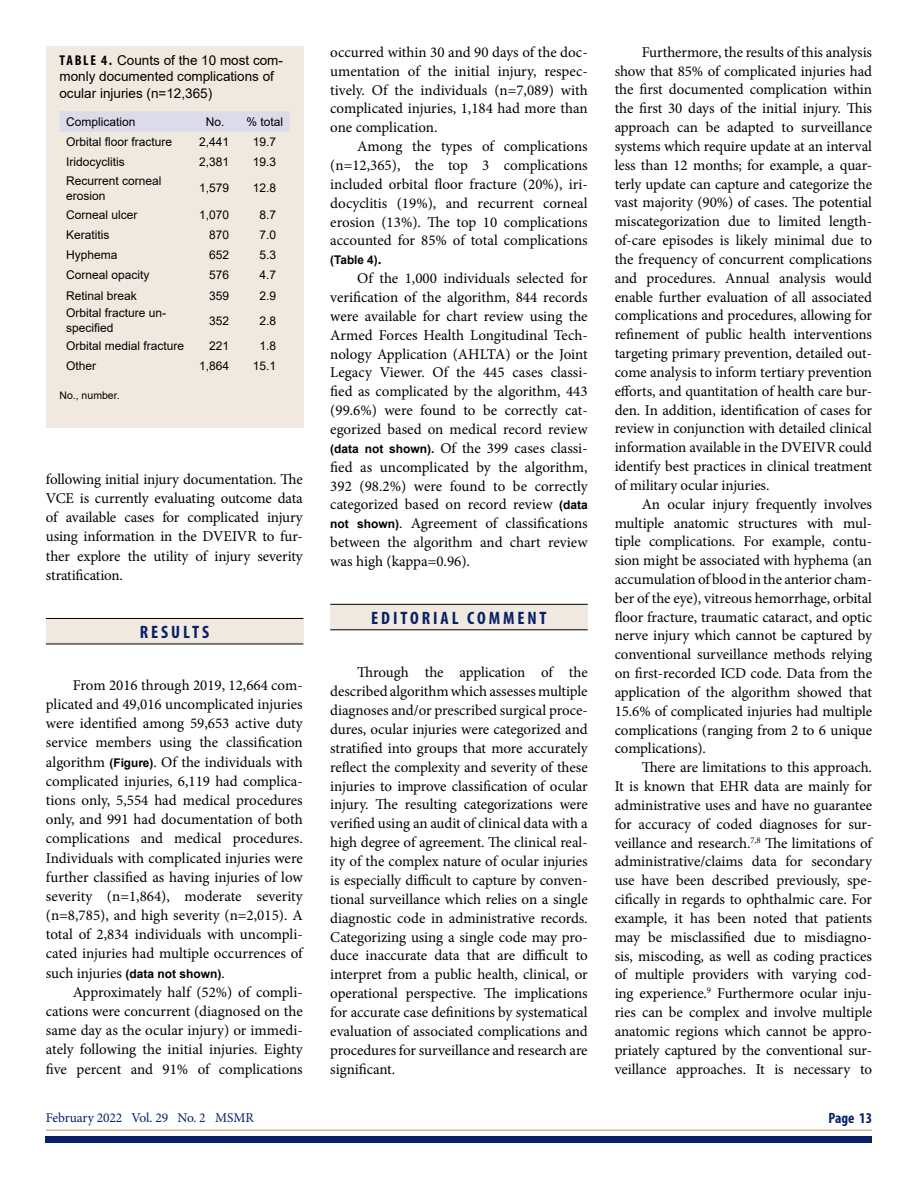
<style>
.page{position:relative;width:918px;height:1188px;background:#fff}
.page>*{position:absolute;margin:0;border:0;box-sizing:border-box;transform-origin:0 0}
.Heads_Rules__copy_pa{font:700 condensed 18px "Myriad Pro";letter-spacing:.16em;color:#092068}
.Body{font:15px/18.9px "Minion Pro";letter-spacing:-.005em;color:#000;text-align:justify}
.t1{font:700 condensed 15px "Myriad Pro";color:#092068}
.Table_Heads{font:13.5px/16.5px "Arial";color:#000}
.t2{font:13.5px "Minion Pro";letter-spacing:-.01em;color:#092068}
.Table_Text{font:12px/15px "Arial";color:#000}
.Body-2{font:700 12px "Arial";color:#000}
.Table_Text-2{font:10.5px "Arial";color:#000}
.s1{font-family:"Myriad Pro";font-weight:700;font-stretch:condensed;font-size:14.25px}
.s2{font-family:"Arial";font-weight:700;font-size:12px}
.s3{font-family:"Minion Pro";font-weight:400;font-size:15px}
.s4{font-family:"Minion Pro";font-size:15px}
</style>
<div class="page">
<div style="left:46px;top:1136px;width:826px;height:6px;background:#092068"></div>
<hr style="left:46px;top:1129px;width:826px;height:2px;background:#cfb691">
<div style="left:46px;top:46px;width:257px;height:382px;background:#f0e9df"></div>
<div style="left:59px;top:111px;width:231px;height:20px;background:#dbdbeb"></div>
<div style="left:46px;top:618px;width:257px;height:26px;background:#f0e9df"></div>
<hr style="left:46px;top:644px;width:257px;height:1px;background:#000">
<hr style="left:46px;top:618px;width:257px;height:1px;background:#000">
<div style="left:330px;top:604px;width:258px;height:26px;background:#f0e9df"></div>
<hr style="left:330px;top:629px;width:258px;height:1px;background:#000">
<hr style="left:330px;top:604px;width:258px;height:1px;background:#000">
<p class="Table_Heads" style="left:59px;top:52px;width:225px"><span class="s1">TABLE 4.</span> Counts of the 10 most com&shy;monly documented complications of ocular injuries (n=12,365)</p>
<p class="Table_Text" style="left:66px;top:114px;width:71px">Complication</p>
<p class="Table_Text" style="left:206px;top:114px;width:20px">No.</p>
<p class="Table_Text" style="left:247px;top:114px;width:38px">% total</p>
<p class="Table_Text" style="left:66px;top:134px;width:108px">Orbital floor fracture</p>
<p class="Table_Text" style="left:199px;top:134px;width:32px">2,441</p>
<p class="Table_Text" style="left:253px;top:134px;width:25px">19.7</p>
<p class="Table_Text" style="left:66px;top:154px;width:60px">Iridocyclitis</p>
<p class="Table_Text" style="left:199px;top:154px;width:32px">2,381</p>
<p class="Table_Text" style="left:253px;top:154px;width:25px">19.3</p>
<p class="Table_Text" style="left:66px;top:173px;width:97px">Recurrent corneal erosion</p>
<p class="Table_Text" style="left:199px;top:181px;width:32px">1,579</p>
<p class="Table_Text" style="left:253px;top:181px;width:25px">12.8</p>
<p class="Table_Text" style="left:66px;top:207px;width:73px">Corneal ulcer</p>
<p class="Table_Text" style="left:199px;top:207px;width:32px">1,070</p>
<p class="Table_Text" style="left:260px;top:207px;width:18px">8.7</p>
<p class="Table_Text" style="left:66px;top:227px;width:45px">Keratitis</p>
<p class="Table_Text" style="left:209px;top:227px;width:22px">870</p>
<p class="Table_Text" style="left:260px;top:227px;width:18px">7.0</p>
<p class="Table_Text" style="left:66px;top:247px;width:53px">Hyphema</p>
<p class="Table_Text" style="left:209px;top:247px;width:22px">652</p>
<p class="Table_Text" style="left:260px;top:247px;width:18px">5.3</p>
<p class="Table_Text" style="left:66px;top:268px;width:85px">Corneal opacity</p>
<p class="Table_Text" style="left:209px;top:268px;width:22px">576</p>
<p class="Table_Text" style="left:260px;top:268px;width:18px">4.7</p>
<p class="Table_Text" style="left:66px;top:288px;width:72px">Retinal break</p>
<p class="Table_Text" style="left:209px;top:288px;width:22px">359</p>
<p class="Table_Text" style="left:260px;top:288px;width:18px">2.9</p>
<p class="Table_Text" style="left:66px;top:306px;width:102px">Orbital fracture un&shy;specified</p>
<p class="Table_Text" style="left:209px;top:313px;width:22px">352</p>
<p class="Table_Text" style="left:260px;top:313px;width:18px">2.8</p>
<p class="Table_Text" style="left:66px;top:338px;width:120px">Orbital medial fracture</p>
<p class="Table_Text" style="left:209px;top:338px;width:22px">221</p>
<p class="Table_Text" style="left:260px;top:338px;width:18px">1.8</p>
<p class="Table_Text" style="left:66px;top:359px;width:32px">Other</p>
<p class="Table_Text" style="left:199px;top:359px;width:32px">1,864</p>
<p class="Table_Text" style="left:253px;top:359px;width:25px">15.1</p>
<p class="Table_Text-2" style="left:59px;top:388px;width:62px">No., number.</p>
<p class="Body" style="left:46px;top:470px;width:258px">following initial injury documentation. The VCE is currently evaluating outcome data of available cases for complicated injury using information in the DVEIVR to fur&shy;ther explore the utility of injury severity stratification.</p>
<h2 class="Heads_Rules__copy_pa" style="left:140px;top:621px;width:71px">RESULTS</h2>
<p class="Body" style="left:46px;top:676px;width:258px;text-indent:27px">From 2016 through 2019, 12,664 com&shy;plicated and 49,016 uncomplicated injuries were identified among 59,653 active duty service members using the classification algorithm <span class="s2">(Figure)</span>. Of the individuals with complicated injuries, 6,119 had complica&shy;tions only, 5,554 had medical procedures only, and 991 had documentation of both complications and medical procedures.<br>Individuals with complicated injuries were further classified as having injuries of low severity (n=1,864), moderate severity (n=8,785), and high severity (n=2,015). A total of 2,834 individuals with uncompli&shy;cated injuries had multiple occurrences of</p>
<p class="Body-2" style="left:46px;top:965px;width:181px"><span class="s3">such injuries</span> (data not shown)<span class="s3">.</span></p>
<p class="Body" style="left:46px;top:982px;width:258px;text-indent:27px">Approximately half (52%) of compli&shy;cations were concurrent (diagnosed on the same day as the ocular injury) or immedi&shy;ately following the initial injuries. Eighty five percent and 91% of complications</p>
<p class="Body" style="left:330px;top:43px;width:259px">occurred within 30 and 90 days of the doc&shy;umentation of the initial injury, respec&shy;tively. Of the individuals (n=7,089) with complicated injuries, 1,184 had more than one complication.</p>
<p class="Body" style="left:330px;top:137px;width:259px;text-indent:27px">Among the types of complications (n=12,365), the top 3 complications included orbital floor fracture (20%), iri&shy;docyclitis (19%), and recurrent corneal erosion (13%). The top 10 complications accounted for 85% of total complications</p>
<p class="Body-2" style="left:330px;top:252px;width:53px">(Table 4)<span class="s4">.</span></p>
<p class="Body" style="left:330px;top:269px;width:259px;text-indent:27px">Of the 1,000 individuals selected for verification of the algorithm, 844 records were available for chart review using the Armed Forces Health Longitudinal Tech&shy;nology Application (AHLTA) or the Joint Legacy Viewer. Of the 445 cases classi&shy;fied as complicated by the algorithm, 443 (99.6%) were found to be correctly cat&shy;egorized based on medical record review <span class="s2">(data not shown).</span> Of the 399 cases classi&shy;fied as uncomplicated by the algorithm, 392 (98.2%) were found to be correctly categorized based on record review <span class="s2">(data not shown)</span>. Agreement of classifications between the algorithm and chart review was high (kappa=0.96).</p>
<h2 class="Heads_Rules__copy_pa" style="left:371px;top:607px;width:177px">EDITORIAL COMMENT</h2>
<p class="Body" style="left:330px;top:663px;width:259px;text-indent:27px">Through the application of the described algorithm which assesses multiple diagnoses and/or prescribed surgical proce&shy;dures, ocular injuries were categorized and stratified into groups that more accurately reflect the complexity and severity of these injuries to improve classification of ocular injury. The resulting categorizations were verified using an audit of clinical data with a high degree of agreement. The clinical real&shy;ity of the complex nature of ocular injuries is especially difficult to capture by conven&shy;tional surveillance which relies on a single diagnostic code in administrative records.<br>Categorizing using a single code may pro&shy;duce inaccurate data that are difficult to interpret from a public health, clinical, or operational perspective. The implications for accurate case definitions by systematical evaluation of associated complications and procedures for surveillance and research are significant.</p>
<p class="Body" style="left:615px;top:43px;width:259px;text-indent:27px">Furthermore, the results of this analysis show that 85% of complicated injuries had the first documented complication within the first 30 days of the initial injury. This approach can be adapted to surveillance systems which require update at an interval less than 12 months; for example, a quar&shy;terly update can capture and categorize the vast majority (90%) of cases. The potential miscategorization due to limited length&shy;of-care episodes is likely minimal due to the frequency of concurrent complications and procedures. Annual analysis would enable further evaluation of all associated complications and procedures, allowing for refinement of public health interventions targeting primary prevention, detailed out&shy;come analysis to inform tertiary prevention efforts, and quantitation of health care bur&shy;den. In addition, identification of cases for review in conjunction with detailed clinical information available in the DVEIVR could identify best practices in clinical treatment of military ocular injuries.</p>
<p class="Body" style="left:615px;top:495px;width:259px;text-indent:27px">An ocular injury frequently involves multiple anatomic structures with mul&shy;tiple complications. For example, contu&shy;sion might be associated with hyphema (an accumulation of blood in the anterior cham&shy;ber of the eye), vitreous hemorrhage, orbital floor fracture, traumatic cataract, and optic nerve injury which cannot be captured by conventional surveillance methods relying on first-recorded ICD code. Data from the application of the algorithm showed that 15.6% of complicated injuries had multiple complications (ranging from 2 to 6 unique complications).</p>
<p class="Body" style="left:615px;top:758px;width:259px;text-indent:27px">There are limitations to this approach.<br>It is known that EHR data are mainly for administrative uses and have no guarantee for accuracy of coded diagnoses for sur&shy;veillance and research.<sup>7,8</sup> The limitations of administrative/claims data for secondary use have been described previously, spe&shy;cifically in regards to ophthalmic care. For example, it has been noted that patients may be misclassified due to misdiagno&shy;sis, miscoding, as well as coding practices of multiple providers with varying cod&shy;ing experience.<sup>9</sup> Furthermore ocular inju&shy;ries can be complex and involve multiple anatomic regions which cannot be appro&shy;priately captured by the conventional sur&shy;veillance approaches. It is necessary to</p>
<p class="t2" style="left:46px;top:1109px;width:209px">February 2022 Vol. 29 No. 2 MSMR</p>
<p class="t1" style="left:829px;top:1109px;width:45px">Page 13</p>
</div>
